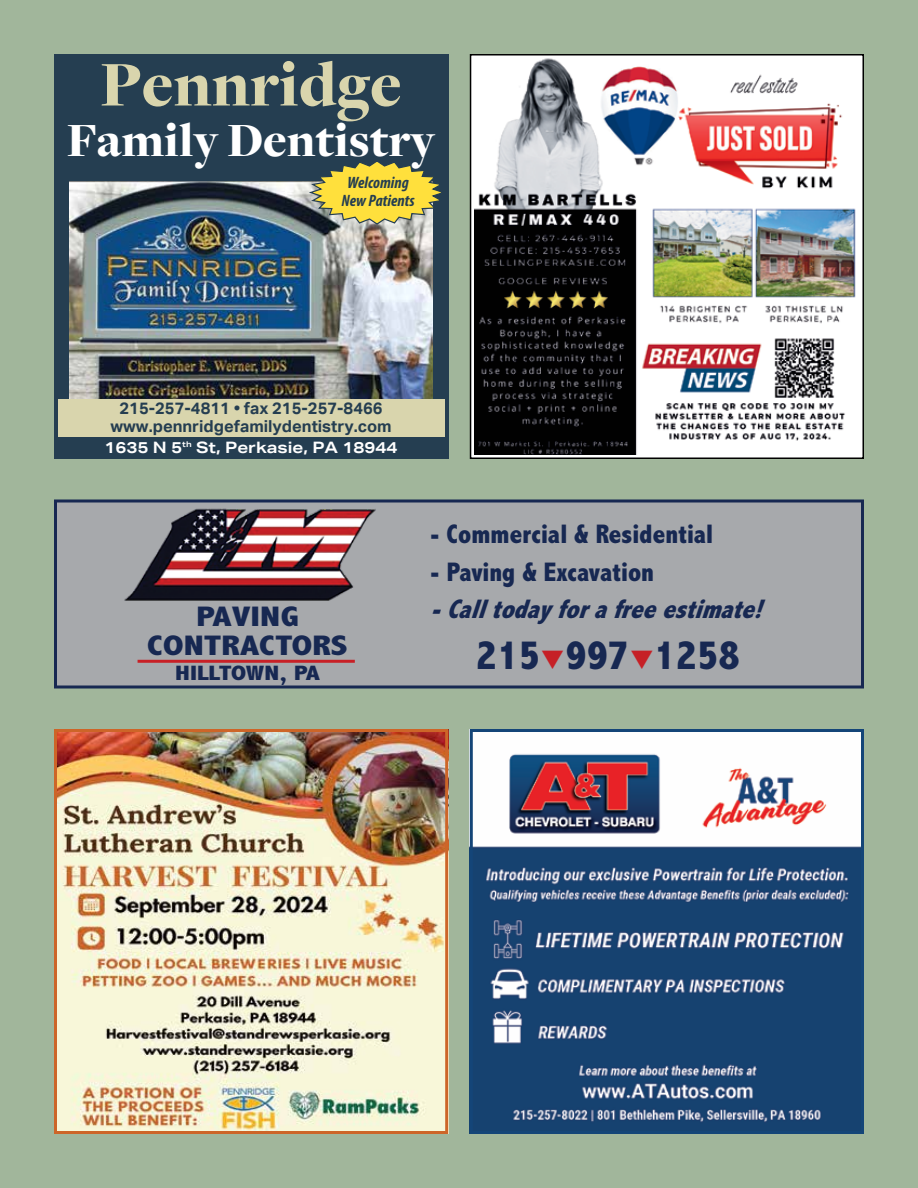
<style>
.page{position:relative;width:918px;height:1188px;background:#a1b69b}
.page>*{position:absolute;margin:0;border:0;box-sizing:border-box;transform-origin:0 0}
.t1{font:900 66px "Freight Disp Pro";color:#d9d5ad}
.t2{font:900 49.5px "Freight Disp Pro";color:#fff}
.t3{font:800 condensed 42px "Abadi MT Pro";color:#172852}
.t4{font:800 condensed 28.5px/28.8px "Abadi MT Pro";color:#172852;text-align:center;scale:1.3 1}
.t5{font:800 condensed 27px "Abadi MT Pro";color:#172852}
.t6{font:italic 800 condensed 27px "Abadi MT Pro";color:#172852}
.t7{font:800 condensed 21px "Abadi MT Pro";letter-spacing:-.005em;color:#172852;scale:1.3 1}
.t8{font:700 16.5px/18px "Aktiv Grotesk";color:#253e51;text-align:center}
.t9{font:italic 700 condensed 16.5px/18px "Myriad Pro";color:#253e51;text-align:center}
.t10{font:700 15.75px "Aktiv Grotesk Ex";color:#fff}
.s1{color:#c62026}
</style>
<div class="page">
<div style="left:54px;top:54px;width:394px;height:405px;background:#253e51"></div>
<img style="left:69px;top:182px;width:364px;height:217px">
<div style="left:58px;top:399px;width:386px;height:37px;background:#d9d5ad"></div>
<svg style="left:307px;top:162px;width:134px;height:63px"></svg>
<div style="left:54px;top:500px;width:810px;height:188px;background:#a7a9ac;border:3px solid #172852"></div>
<img style="left:124px;top:508px;width:252px;height:93px">
<hr style="left:138px;top:660px;width:217px;height:3px;background:#c82026">
<img style="left:474px;top:57px;width:387px;height:397px">
<div style="left:470px;top:54px;width:394px;height:405px;border:2px solid #000"></div>
<img style="left:58px;top:733px;width:386px;height:397px">
<div style="left:54px;top:729px;width:394px;height:405px;border:3px solid #cd6528"></div>
<img style="left:474px;top:733px;width:386px;height:397px">
<div style="left:470px;top:729px;width:394px;height:405px;border:3px solid #144578"></div>
<h1 class="t1" style="left:101px;top:41px;width:303px">Pennridge</h1>
<h2 class="t2" style="left:67px;top:108px;width:370px">Family Dentistry</h2>
<p class="t9" style="left:342px;top:173px;width:75px">Welcoming<br>New Patients</p>
<p class="t8" style="left:110px;top:399px;width:283px">215-257-4811 • fax 215-257-8466 www.pennridgefamilydentistry.com</p>
<p class="t10" style="left:105px;top:437px;width:295px">1635 N 5<sup>th</sup> St, Perkasie, PA 18944</p>
<h3 class="t4" style="left:147px;top:603px;width:156px">PAVING<br>CONTRACTORS</h3>
<p class="t7" style="left:175px;top:662px;width:113px">HILLTOWN, PA</p>
<h3 class="t5" style="left:430px;top:520px;width:285px">- Commercial &amp; Residential</h3>
<h3 class="t5" style="left:430px;top:557px;width:226px">- Paving &amp; Excavation</h3>
<h3 class="t6" style="left:430px;top:595px;width:343px">-Calltodayforafreeestimate!</h3>
<h3 class="t3" style="left:476px;top:632px;width:266px">215<span class="s1">❑</span>997<span class="s1">❑</span>1258</h3>
</div>
